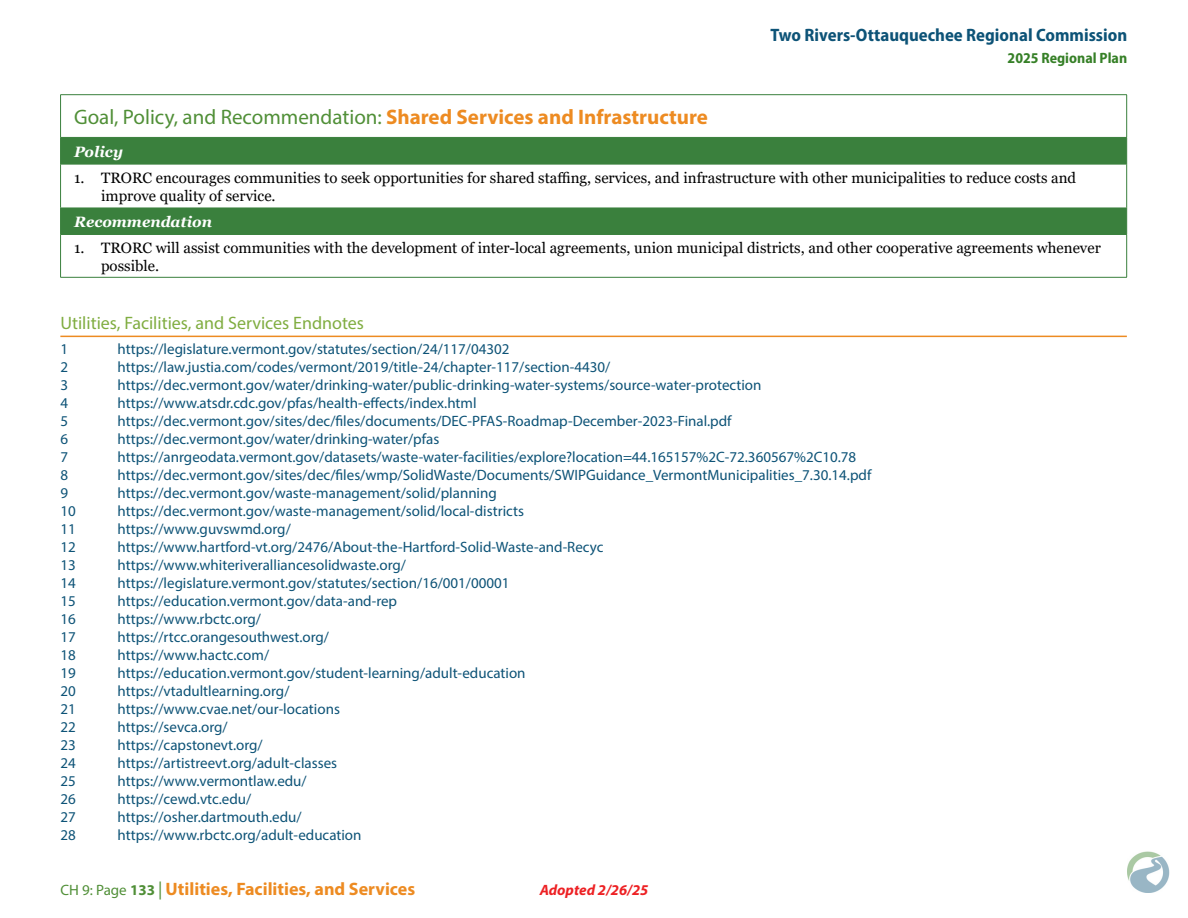
<style>
.page{position:relative;width:1188px;height:918px;background:#fff}
.page>*{position:absolute;margin:0;border:0;box-sizing:border-box;transform-origin:0 0}
.Goal_Sub-Header_copy{font:700 21px "Myriad Pro";color:#ed8b22}
.t1{font:700 18px "Myriad Pro";color:#ed8b22}
.t2{font:18px "Myriad Variable Concept";color:#0d5377}
.Header_3{font:18px "Myriad Pro";color:#80ad41}
.Footer_-_Left{font:15px "Myriad Pro";color:#0d5377}
.t3{font:15px/18px "Georgia";color:#000}
.Goal_Table_Header_2{font:italic 700 15px "Georgia";color:#fff}
.t4{font:15px "Myriad Variable Concept";color:#368027}
.t5{font:italic 700 15px "Myriad Pro";color:#ed2124}
.s1{font-weight:400;color:#508f37}
.s2{font-weight:400;font-size:15px;color:#508f37}
.s3{font-size:15px;color:#508f37}
</style>
<div class="page">
<img style="left:1127px;top:851px;width:42px;height:41px">
<svg style="left:61px;top:138px;width:1065px;height:96px;fill:#3a803d"></svg>
<hr style="left:60px;top:234px;width:1067px;height:1px;background:#3a803d">
<hr style="left:60px;top:235px;width:1px;height:42px;background:#3a803d">
<hr style="left:1126px;top:235px;width:1px;height:42px;background:#3a803d">
<hr style="left:60px;top:277px;width:1067px;height:1px;background:#3a803d">
<svg style="left:60px;top:138px;width:1px;height:27px"></svg>
<svg style="left:1126px;top:138px;width:1px;height:27px"></svg>
<svg style="left:60px;top:207px;width:1px;height:27px"></svg>
<svg style="left:1126px;top:207px;width:1px;height:27px"></svg>
<hr style="left:60px;top:165px;width:1px;height:42px;background:#3a803d">
<hr style="left:1126px;top:165px;width:1px;height:42px;background:#3a803d">
<hr style="left:60px;top:94px;width:1067px;height:1px;background:#3a803d">
<hr style="left:60px;top:95px;width:1px;height:42px;background:#3a803d">
<hr style="left:1126px;top:95px;width:1px;height:42px;background:#3a803d">
<hr style="left:60px;top:137px;width:1067px;height:1px;background:#3a803d">
<hr style="left:60px;top:336px;width:1067px;height:1px;background:#ed8b22">
<p class="t2" style="left:771px;top:24px;width:358px">Two Rivers-Ottauquechee Regional Commission</p>
<p class="t4" style="left:1008px;top:49px;width:121px">2025 Regional Plan</p>
<p class="Goal_Sub-Header_copy" style="left:74px;top:103px;width:636px"><span class="s1">Goal, Policy, and Recommendation:</span> Shared Services and Infrastructure</p>
<p class="Goal_Table_Header_2" style="left:74px;top:142px;width:51px">Policy</p>
<p class="t3" style="left:101px;top:169px;width:977px;text-indent:-27px">1. TRORC encourages communities to seek opportunities for shared staffing, services, and infrastructure with other municipalities to reduce costs and improve quality of service.</p>
<p class="Goal_Table_Header_2" style="left:74px;top:212px;width:140px">Recommendation</p>
<p class="t3" style="left:101px;top:239px;width:1001px;text-indent:-27px">1. TRORC will assist communities with the development of inter-local agreements, union municipal districts, and other cooperative agreements whenever possible.</p>
<p class="Header_3" style="left:60px;top:312px;width:305px">Utilities, Facilities, and Services Endnotes</p>
<p class="Footer_-_Left" style="left:60px;top:339px;width:9px">1</p>
<p class="Footer_-_Left" style="left:118px;top:339px;width:394px">https://legislature.vermont.gov/statutes/section/24/117/04302</p>
<p class="Footer_-_Left" style="left:60px;top:357px;width:9px">2</p>
<p class="Footer_-_Left" style="left:118px;top:357px;width:494px">https://law.justia.com/codes/vermont/2019/title-24/chapter-117/section-4430/</p>
<p class="Footer_-_Left" style="left:60px;top:375px;width:9px">3</p>
<p class="Footer_-_Left" style="left:118px;top:375px;width:645px">https://dec.vermont.gov/water/drinking-water/public-drinking-water-systems/source-water-protection</p>
<p class="Footer_-_Left" style="left:60px;top:393px;width:9px">4</p>
<p class="Footer_-_Left" style="left:118px;top:393px;width:361px">https://www.atsdr.cdc.gov/pfas/health-effects/index.html</p>
<p class="Footer_-_Left" style="left:60px;top:411px;width:9px">5</p>
<p class="Footer_-_Left" style="left:118px;top:411px;width:616px">https://dec.vermont.gov/sites/dec/files/documents/DEC-PFAS-Roadmap-December-2023-Final.pdf</p>
<p class="Footer_-_Left" style="left:60px;top:429px;width:9px">6</p>
<p class="Footer_-_Left" style="left:118px;top:429px;width:323px">https://dec.vermont.gov/water/drinking-water/pfas</p>
<p class="Footer_-_Left" style="left:60px;top:447px;width:9px">7</p>
<p class="Footer_-_Left" style="left:118px;top:447px;width:740px">https://anrgeodata.vermont.gov/datasets/waste-water-facilities/explore?location=44.165157%2C-72.360567%2C10.78</p>
<p class="Footer_-_Left" style="left:60px;top:465px;width:9px">8</p>
<p class="Footer_-_Left" style="left:118px;top:465px;width:755px">https://dec.vermont.gov/sites/dec/files/wmp/SolidWaste/Documents/SWIPGuidance_VermontMunicipalities_7.30.14.pdf</p>
<p class="Footer_-_Left" style="left:60px;top:483px;width:9px">9</p>
<p class="Footer_-_Left" style="left:118px;top:483px;width:381px">https://dec.vermont.gov/waste-management/solid/planning</p>
<p class="Footer_-_Left" style="left:60px;top:501px;width:17px">10</p>
<p class="Footer_-_Left" style="left:118px;top:501px;width:408px">https://dec.vermont.gov/waste-management/solid/local-districts</p>
<p class="Footer_-_Left" style="left:60px;top:519px;width:17px">11</p>
<p class="Footer_-_Left" style="left:118px;top:519px;width:175px">https://www.guvswmd.org/</p>
<p class="Footer_-_Left" style="left:60px;top:537px;width:17px">12</p>
<p class="Footer_-_Left" style="left:118px;top:537px;width:488px">https://www.hartford-vt.org/2476/About-the-Hartford-Solid-Waste-and-Recyc</p>
<p class="Footer_-_Left" style="left:60px;top:555px;width:17px">13</p>
<p class="Footer_-_Left" style="left:118px;top:555px;width:290px">https://www.whiteriveralliancesolidwaste.org/</p>
<p class="Footer_-_Left" style="left:60px;top:573px;width:17px">14</p>
<p class="Footer_-_Left" style="left:118px;top:573px;width:394px">https://legislature.vermont.gov/statutes/section/16/001/00001</p>
<p class="Footer_-_Left" style="left:60px;top:591px;width:17px">15</p>
<p class="Footer_-_Left" style="left:118px;top:591px;width:281px">https://education.vermont.gov/data-and-rep</p>
<p class="Footer_-_Left" style="left:60px;top:609px;width:17px">16</p>
<p class="Footer_-_Left" style="left:118px;top:609px;width:145px">https://www.rbctc.org/</p>
<p class="Footer_-_Left" style="left:60px;top:627px;width:17px">17</p>
<p class="Footer_-_Left" style="left:118px;top:627px;width:213px">https://rtcc.orangesouthwest.org/</p>
<p class="Footer_-_Left" style="left:60px;top:645px;width:17px">18</p>
<p class="Footer_-_Left" style="left:118px;top:645px;width:153px">https://www.hactc.com/</p>
<p class="Footer_-_Left" style="left:60px;top:663px;width:17px">19</p>
<p class="Footer_-_Left" style="left:118px;top:663px;width:410px">https://education.vermont.gov/student-learning/adult-education</p>
<p class="Footer_-_Left" style="left:60px;top:681px;width:17px">20</p>
<p class="Footer_-_Left" style="left:118px;top:681px;width:173px">https://vtadultlearning.org/</p>
<p class="Footer_-_Left" style="left:60px;top:699px;width:17px">21</p>
<p class="Footer_-_Left" style="left:118px;top:699px;width:224px">https://www.cvae.net/our-locations</p>
<p class="Footer_-_Left" style="left:60px;top:717px;width:17px">22</p>
<p class="Footer_-_Left" style="left:118px;top:717px;width:112px">https://sevca.org/</p>
<p class="Footer_-_Left" style="left:60px;top:735px;width:17px">23</p>
<p class="Footer_-_Left" style="left:118px;top:735px;width:147px">https://capstonevt.org/</p>
<p class="Footer_-_Left" style="left:60px;top:753px;width:17px">24</p>
<p class="Footer_-_Left" style="left:118px;top:753px;width:221px">https://artistreevt.org/adult-classes</p>
<p class="Footer_-_Left" style="left:60px;top:771px;width:17px">25</p>
<p class="Footer_-_Left" style="left:118px;top:771px;width:191px">https://www.vermontlaw.edu/</p>
<p class="Footer_-_Left" style="left:60px;top:789px;width:17px">26</p>
<p class="Footer_-_Left" style="left:118px;top:789px;width:135px">https://cewd.vtc.edu/</p>
<p class="Footer_-_Left" style="left:60px;top:807px;width:17px">27</p>
<p class="Footer_-_Left" style="left:118px;top:807px;width:186px">https://osher.dartmouth.edu/</p>
<p class="Footer_-_Left" style="left:60px;top:825px;width:17px">28</p>
<p class="Footer_-_Left" style="left:118px;top:825px;width:246px">https://www.rbctc.org/adult-education</p>
<p class="t1" style="left:60px;top:878px;width:356px"><span class="s2">CH 9: Page</span> <span class="s3">133</span> <span class="s1">|</span> Utilities, Facilities, and Services</p>
<p class="t5" style="left:540px;top:881px;width:110px">Adopted 2/26/25</p>
</div>
